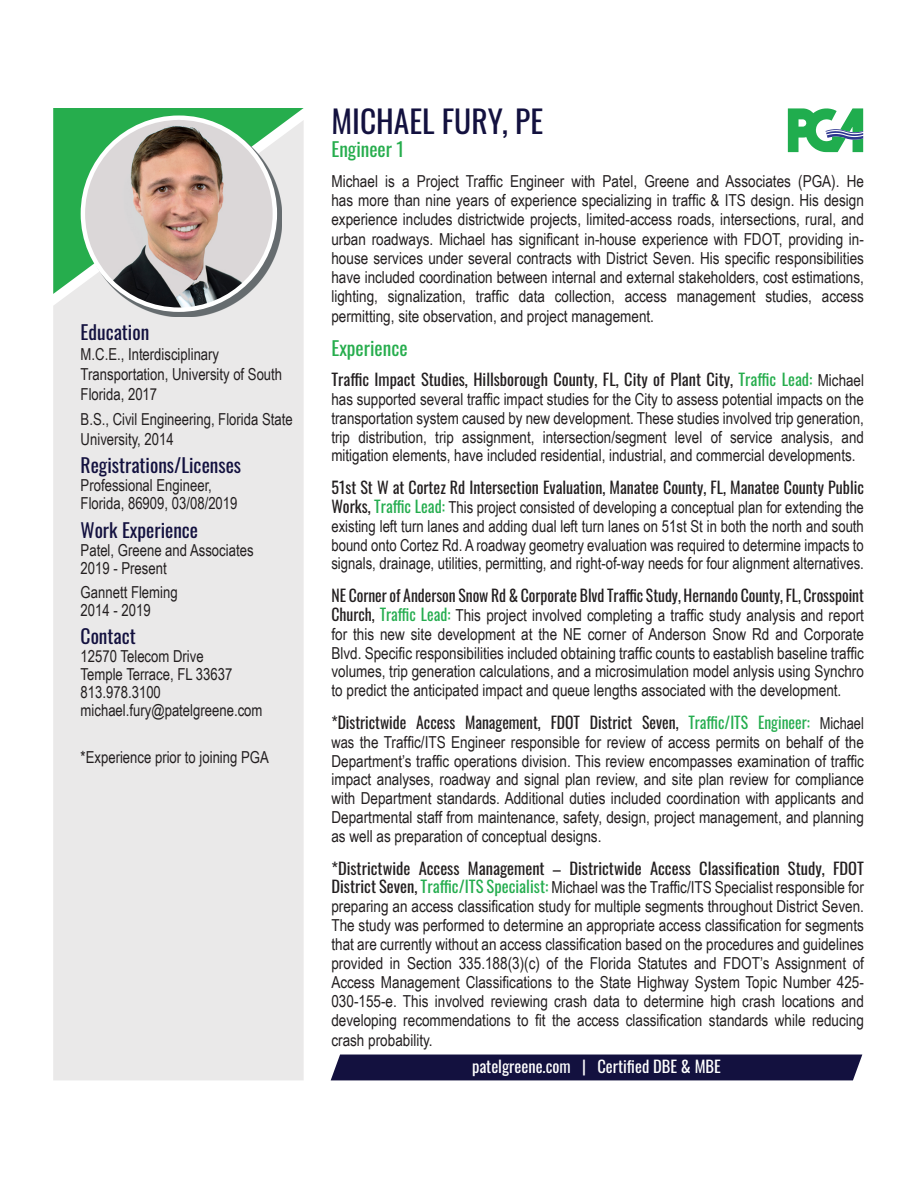
<style>
.page{position:relative;width:918px;height:1188px;background:#fff}
.page>*{position:absolute;margin:0;border:0;box-sizing:border-box;transform-origin:0 0}
.t1{font:31.5px "Oswald";color:#13113f}
.t2{font:19.5px "Oswald";color:#13113f}
.t3{font:19.5px "Oswald";color:#26ad4d}
.t4{font:16.5px/18.9px "Arial Narrow";color:#231f20}
.t5{font:16.5px/18.9px "Arial Narrow";color:#231f20;text-align:justify;scale:.95 1}
.t6{font:16.5px "Oswald";color:#fff}
.s1{font-family:"Oswald"}
.s2{font-family:"Oswald";color:#26ad4d}
.s3{font-family:"Oswald";color:#25ad4f}
</style>
<div class="page">
<div style="left:53px;top:108px;width:251px;height:12px;background:#26ad4d"></div>
<div style="left:53px;top:120px;width:251px;height:960px;background:#eae9e9"></div>
<div style="left:331px;top:1055px;width:531px;height:25px;background:#13113f"></div>
<svg style="left:788px;top:108px;width:75px;height:44px"></svg>
<svg style="left:85px;top:120px;width:197px;height:197px;background:#c6c9c8"></svg>
<img style="left:83px;top:120px;width:192px;height:190px">
<div style="left:81px;top:115px;width:196px;height:197px;border:4px solid #fff;border-radius:50%"></div>
<p class="t2" style="left:81px;top:315px;width:70px">Education</p>
<p class="t4" style="left:81px;top:344px;width:203px;line-height:19.8px">M.C.E., Interdisciplinary<br>Transportation, University of South<br>Florida, 2017</p>
<p class="t4" style="left:81px;top:409px;width:214px;line-height:19.8px">B.S., Civil Engineering, Florida State<br>University, 2014</p>
<p class="t2" style="left:81px;top:448px;width:162px">Registrations/Licenses</p>
<p class="t4" style="left:81px;top:476px;width:158px;line-height:18px">Professional Engineer,<br>Florida, 86909, 03/08/2019</p>
<p class="t2" style="left:81px;top:513px;width:119px">Work Experience</p>
<p class="t4" style="left:81px;top:541px;width:174px;line-height:18px">Patel, Greene and Associates<br>2019 - Present</p>
<p class="t4" style="left:81px;top:582px;width:99px;line-height:18px">Gannett Fleming<br>2014 - 2019</p>
<p class="t2" style="left:81px;top:619px;width:57px">Contact</p>
<p class="t4" style="left:81px;top:647px;width:183px;line-height:18px">12570 Telecom Drive<br>Temple Terrace, FL 33637<br>813.978.3100 michael.fury@patelgreene.com</p>
<p class="t4" style="left:81px;top:747px;width:190px">*Experience prior to joining PGA</p>
<p class="t1" style="left:331px;top:93px;width:213px">MICHAEL FURY, PE</p>
<p class="t3" style="left:331px;top:132px;width:74px">Engineer 1</p>
<p class="t4" style="left:331px;top:171px;width:534px;line-height:19.4px;text-align:justify">Michael is a Project Traffic Engineer with Patel, Greene and Associates (PGA). He has more than nine years of experience specializing in traffic &amp; ITS design. His design experience includes districtwide projects, limited-access roads, intersections, rural, and urban roadways. Michael has significant in-house experience with FDOT, providing in&shy;house services under several contracts with District Seven. His specific responsibilities have included coordination between internal and external stakeholders, cost estimations, lighting, signalization, traffic data collection, access management studies, access permitting, site observation, and project management.</p>
<p class="t3" style="left:331px;top:331px;width:78px">Experience</p>
<p class="t4" style="left:331px;top:370px;width:534px;text-align:justify"><span class="s1">Traffic Impact Studies, Hillsborough County, FL, City of Plant City,</span> <span class="s2">Traffic Lead:</span> Michael has supported several traffic impact studies for the City to assess potential impacts on the transportation system caused by new development. These studies involved trip generation, trip distribution, trip assignment, intersection/segment level of service analysis, and mitigation elements, have included residential, industrial, and commercial developments.</p>
<p class="t4" style="left:331px;top:478px;width:534px;text-align:justify"><span class="s1">51st St W at Cortez Rd Intersection Evaluation, Manatee County, FL, Manatee County Public Works,</span> <span class="s3">Traffic Lead:</span> This project consisted of developing a conceptual plan for extending the existing left turn lanes and adding dual left turn lanes on 51st St in both the north and south bound onto Cortez Rd. A roadway geometry evaluation was required to determine impacts to signals, drainage, utilities, permitting, and right-of-way needs for four alignment alternatives.</p>
<p class="t4" style="left:331px;top:586px;width:534px;text-align:justify"><span class="s1">NE Corner of Anderson Snow Rd &amp; Corporate Blvd Traffic Study, Hernando County, FL, Crosspoint Church,</span> <span class="s3">Traffic Lead:</span> This project involved completing a traffic study analysis and report for this new site development at the NE corner of Anderson Snow Rd and Corporate Blvd. Specific responsibilities included obtaining traffic counts to eastablish baseline traffic volumes, trip generation calculations, and a microsimulation model anlysis using Synchro to predict the anticipated impact and queue lengths associated with the development.</p>
<p class="t5" style="left:331px;top:713px;width:562px"><span class="s1">*Districtwide Access Management, FDOT District Seven,</span> <span class="s3">Traffic/ITS Engineer:</span> Michael was the Traffic/ITS Engineer responsible for review of access permits on behalf of the Department’s traffic operations division. This review encompasses examination of traffic impact analyses, roadway and signal plan review, and site plan review for compliance with Department standards. Additional duties included coordination with applicants and Departmental staff from maintenance, safety, design, project management, and planning as well as preparation of conceptual designs.</p>
<p class="t4" style="left:331px;top:859px;width:534px;text-align:justify"><span class="s1">*Districtwide Access Management – Districtwide Access Classification Study, FDOT District Seven,</span> <span class="s3">Traffic/ITS Specialist:</span> Michael was the Traffic/ITS Specialist responsible for preparing an access classification study for multiple segments throughout District Seven.<br>The study was performed to determine an appropriate access classification for segments that are currently without an access classification based on the procedures and guidelines provided in Section 335.188(3)(c) of the Florida Statutes and FDOT’s Assignment of Access Management Classifications to the State Highway System Topic Number 425- 030-155-e. This involved reviewing crash data to determine high crash locations and developing recommendations to fit the access classification standards while reducing crash probability.</p>
<p class="t6" style="left:472px;top:1051px;width:250px">patelgreene.com | Certified DBE &amp; MBE</p>
</div>
